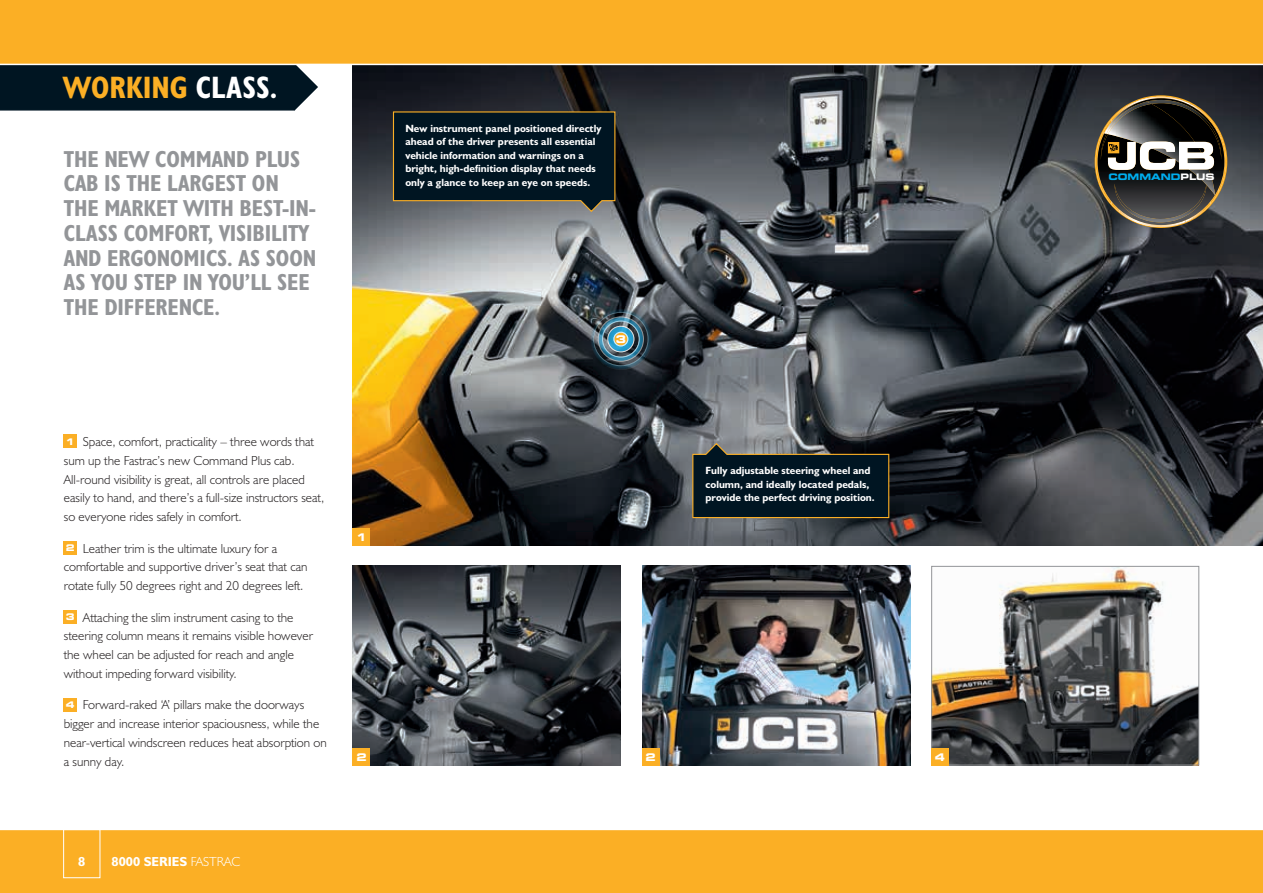
<style>
.page{position:relative;width:1263px;height:893px;background:#fff}
.page>*{position:absolute;margin:0;border:0;box-sizing:border-box;transform-origin:0 0}
.t1{font:31.2px "JCB Bold Condensed";color:#fbaf25}
.t2{font:23.25px/24.8px "JCB Bold Condensed";letter-spacing:-.005em;color:#939598}
.t3{font:13.2px/18.8px "JCB Light";color:#231f20}
.t4{font:13.2px "JCB Bold";color:#fff}
.t5{font:10.5px/13.5px "JCB Bold";color:#fff}
.t6{font:700 expanded 10.5px "Square 721 BT";color:#fff}
.t7{font:700 expanded 8.85px "Square 721 BT";color:#00aeef}
.s1{color:#fff}
.s2{font-family:"Square 721 BT";font-weight:700;font-stretch:expanded;font-size:9.15px;color:#fff}
.s3{font-family:"JCB Light"}
</style>
<div class="page">
<img style="left:353px;top:566px;width:268px;height:199px">
<img style="left:933px;top:568px;width:264px;height:195px">
<div style="left:931px;top:566px;width:268px;height:199px;border:1px solid #939598"></div>
<img style="left:642px;top:566px;width:268px;height:199px">
<img style="left:353px;top:65px;width:910px;height:480px">
<svg style="left:0;top:65px;width:318px;height:46px;background:#0b1f2b"></svg>
<div style="left:0;top:0;width:1263px;height:64px;background:#fbaf25"></div>
<div style="left:0;top:829px;width:1263px;height:64px;background:#fbaf25"></div>
<hr style="left:0;top:829px;width:1263px;height:1px;background:#fff">
<div style="left:353px;top:748px;width:17px;height:17px;background:#fbaf25"></div>
<div style="left:63px;top:829px;width:37px;height:49px;border:1px solid #fff"></div>
<div style="left:64px;top:435px;width:13px;height:13px;background:#fbaf25"></div>
<div style="left:64px;top:541px;width:13px;height:13px;background:#fbaf25"></div>
<div style="left:64px;top:610px;width:13px;height:13px;background:#fbaf25"></div>
<div style="left:64px;top:698px;width:13px;height:13px;background:#fbaf25"></div>
<svg style="left:692px;top:442px;width:198px;height:77px;background:#17262b"></svg>
<svg style="left:392px;top:111px;width:224px;height:102px;background:#14242b"></svg>
<div style="left:931px;top:748px;width:17px;height:17px;background:#fbaf25"></div>
<div style="left:642px;top:748px;width:17px;height:17px;background:#fbaf25"></div>
<div style="left:353px;top:528px;width:17px;height:17px;background:#fbaf25"></div>
<svg style="left:1094px;top:95px;width:133px;height:133px;background:#524e47"></svg>
<img style="left:589px;top:307px;width:64px;height:64px">
<h1 class="t1" style="left:63px;top:68px;width:216px">WORKING <span class="s1">CLASS.</span></h1>
<h2 class="t2" style="left:64px;top:146px;width:254px">THE NEW COMMAND PLUS<br>CAB IS THE LARGEST ON<br>THE MARKET WITH BEST-IN-<br>CLASS COMFORT, VISIBILITY<br>AND ERGONOMICS. AS SOON<br>AS YOU STEP IN YOU’LL SEE<br>THE DIFFERENCE.</h2>
<p class="t3" style="left:64px;top:432px;width:262px"><span class="s2">1</span> Space, comfort, practicality – three words that sum up the Fastrac’s new Command Plus cab.<br>All-round visibility is great, all controls are placed easily to hand, and there’s a full-size instructors seat, so everyone rides safely in comfort.</p>
<p class="t3" style="left:64px;top:538px;width:245px"><span class="s2">2</span> Leather trim is the ultimate luxury for a comfortable and supportive driver’s seat that can rotate fully 50 degrees right and 20 degrees left.</p>
<p class="t3" style="left:64px;top:607px;width:251px"><span class="s2">3</span> Attaching the slim instrument casing to the steering column means it remains visible however the wheel can be adjusted for reach and angle without impeding forward visibility.</p>
<p class="t3" style="left:64px;top:695px;width:265px"><span class="s2">4</span> Forward-raked ‘A’ pillars make the doorways bigger and increase interior spaciousness, while the near-vertical windscreen reduces heat absorption on a sunny day.</p>
<p class="t6" style="left:356px;top:530px;width:12px">1</p>
<p class="t6" style="left:356px;top:751px;width:12px">2</p>
<p class="t4" style="left:78px;top:853px;width:9px">8</p>
<p class="t4" style="left:112px;top:853px;width:130px">8000 SERIES <span class="s3">FASTRAC</span></p>
<p class="t5" style="left:405px;top:121px;width:198px">New instrument panel positioned directly ahead of the driver presents all essential vehicle information and warnings on a bright, high-definition display that needs only a glance to keep an eye on speeds.</p>
<p class="t6" style="left:616px;top:333px;width:12px">3</p>
<p class="t5" style="left:705px;top:464px;width:171px">Fully adjustable steering wheel and column, and ideally located pedals, provide the perfect driving position.</p>
<p class="t6" style="left:645px;top:751px;width:12px">2</p>
<p class="t6" style="left:935px;top:751px;width:12px">4</p>
<p class="t7" style="left:1108px;top:171px;width:108px">COMMAND<span class="s1">PLUS</span></p>
</div>
